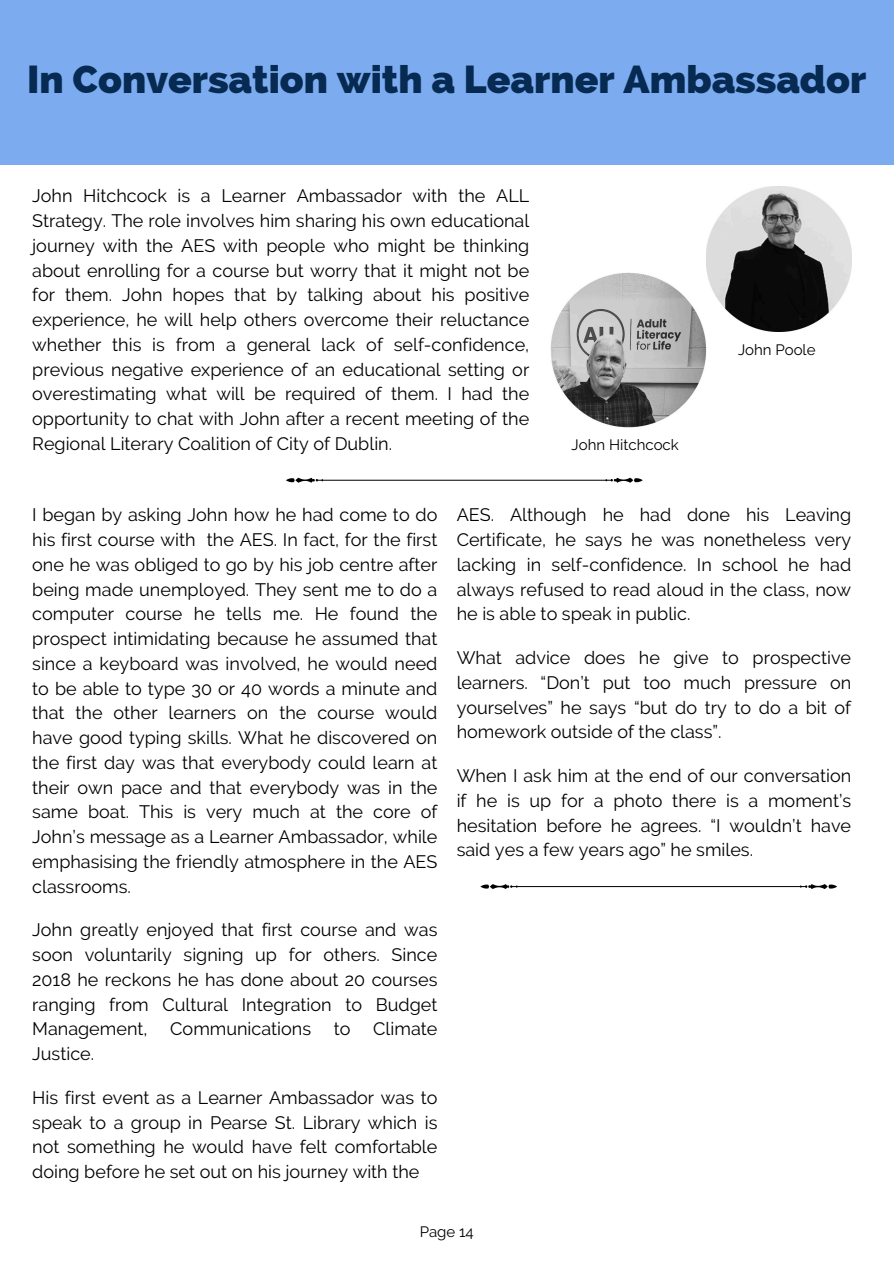
<style>
.page{position:relative;width:894px;height:1264px;background:#fff}
.page>*{position:absolute;margin:0;border:0;box-sizing:border-box;transform-origin:0 0}
.t1{font:800 39px "Raleway";color:#062a52}
.t2{font:18px/24.8px "Raleway";color:#000;text-align:justify}
.t3{font:15px "Raleway";color:#000}
</style>
<div class="page">
<div style="left:0;top:0;width:893px;height:164px;background:#7cacef"></div>
<svg style="left:480px;top:884px;width:357px;height:5px"></svg>
<img style="left:706px;top:186px;width:145px;height:145px">
<img style="left:550px;top:272px;width:156px;height:155px">
<svg style="left:286px;top:477px;width:356px;height:6px"></svg>
<h2 class="t1" style="left:27px;top:56px;width:840px">In Conversation with a Learner Ambassador</h2>
<p class="t2" style="left:32px;top:183px;width:498px">John Hitchcock is a Learner Ambassador with the ALL Strategy. The role involves him sharing his own educational journey with the AES with people who might be thinking about enrolling for a course but worry that it might not be for them. John hopes that by talking about his positive experience, he will help others overcome their reluctance whether this is from a general lack of self-confidence, previous negative experience of an educational setting or overestimating what will be required of them. I had the opportunity to chat with John after a recent meeting of the Regional Literary Coalition of City of Dublin.</p>
<h2 class="t3" style="left:571px;top:436px;width:109px">John Hitchcock</h2>
<p class="t3" style="left:737px;top:340px;width:79px">John Poole</p>
<h2 class="t2" style="left:32px;top:502px;width:406px">I began by asking John how he had come to do his first course with the AES. In fact, for the first one he was obliged to go by his job centre after being made unemployed. They sent me to do a computer course he tells me. He found the prospect intimidating because he assumed that since a keyboard was involved, he would need to be able to type 30 or 40 words a minute and that the other learners on the course would have good typing skills. What he discovered on the first day was that everybody could learn at their own pace and that everybody was in the same boat. This is very much at the core of John’s message as a Learner Ambassador, while emphasising the friendly atmosphere in the AES classrooms.</h2>
<p class="t2" style="left:32px;top:917px;width:406px">John greatly enjoyed that first course and was soon voluntarily signing up for others. Since 2018 he reckons he has done about 20 courses ranging from Cultural Integration to Budget Management,</p>
<p class="t2" style="left:170px;top:1016px;width:142px">Communications</p>
<p class="t2" style="left:334px;top:1016px;width:18px">to</p>
<p class="t2" style="left:373px;top:1016px;width:66px">Climate</p>
<p class="t2" style="left:32px;top:1041px;width:63px">Justice.</p>
<h2 class="t2" style="left:32px;top:1085px;width:406px">His first event as a Learner Ambassador was to speak to a group in Pearse St. Library which is not something he would have felt comfortable doing before he set out on his journey with the</h2>
<p class="t2" style="left:456px;top:502px;width:396px">AES. Although he had done his Leaving Certificate, he says he was nonetheless very lacking in self-confidence. In school he had always refused to read aloud in the class, now he is able to speak in public.</p>
<h2 class="t2" style="left:456px;top:645px;width:396px">What advice does he give to prospective learners. “Don’t put too much pressure on yourselves” he says “but do try to do a bit of homework outside of the class”.</h2>
<p class="t2" style="left:456px;top:763px;width:396px">When I ask him at the end of our conversation if he is up for a photo there is a moment’s hesitation before he agrees. “I wouldn’t have said yes a few years ago” he smiles.</p>
<p class="t3" style="left:419px;top:1222px;width:55px">Page 14</p>
</div>
